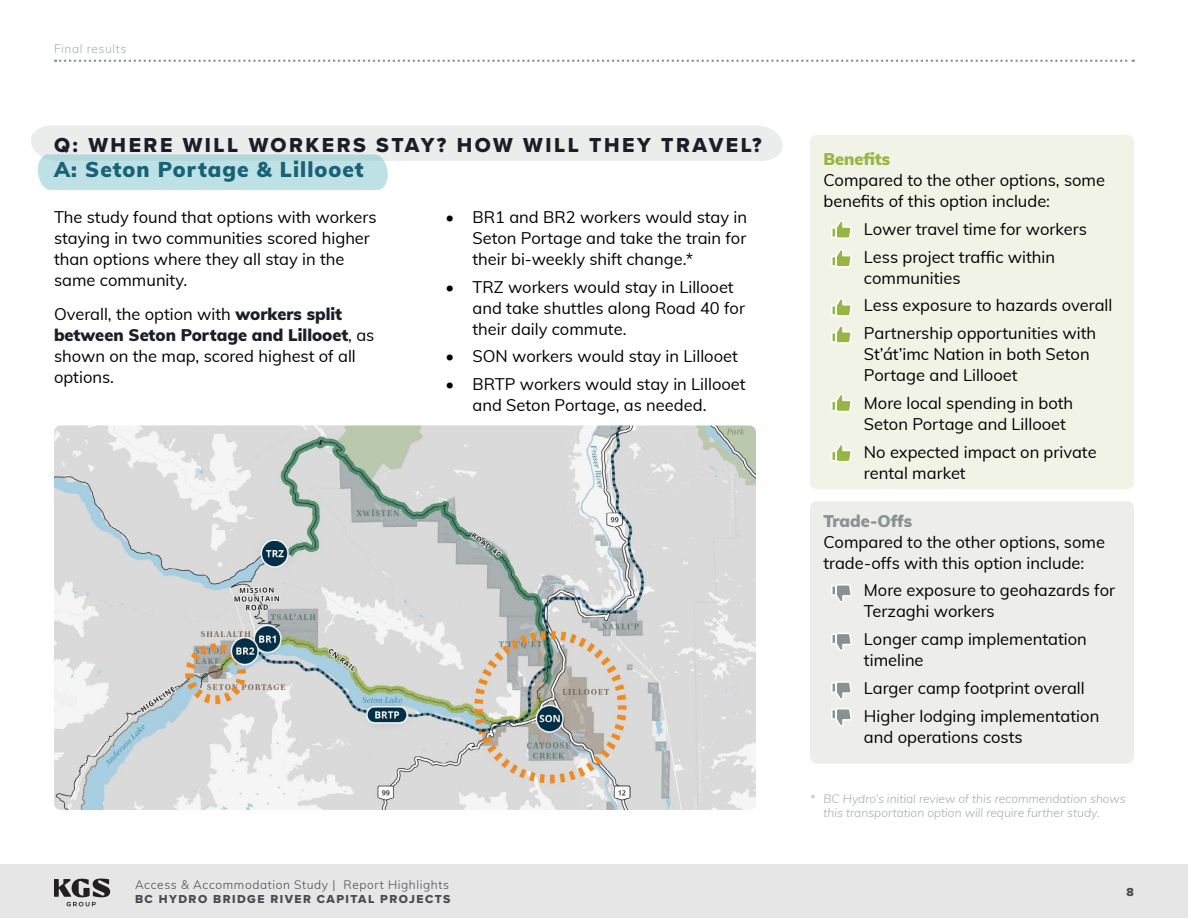
<style>
.page{position:relative;width:1188px;height:918px;background:#fff}
.page>*{position:absolute;margin:0;border:0;box-sizing:border-box;transform-origin:0 0}
.t1{font:21px "Proxima Nova Extrabld";letter-spacing:.12em;color:#1b1e29}
.t2{font:900 21px "Muli";letter-spacing:.05em;color:#196177}
.t3{font:16.5px/21px "Muli";color:#000}
.t4{font:900 16.5px "Muli";letter-spacing:-.005em;color:#889391}
.t5{font:900 16.5px "Muli";color:#97b542}
.t6{font:italic 300 12px/14.4px "Muli";color:#a5adab}
.t7{font:300 12px "Muli";letter-spacing:.05em;color:#4b4a53}
.t8{font:12px "Proxima Nova Extrabld";letter-spacing:.12em;color:#4b4a53}
.t9{font:300 12px "Muli";letter-spacing:.05em;color:#a5adab}
.s1{font-weight:900;color:#1b1e29}
</style>
<div class="page">
<div style="left:810px;top:501px;width:324px;height:263px;background:#ededec;border-radius:7px"></div>
<div style="left:810px;top:135px;width:324px;height:354px;background:#f1f3e6;border-radius:7px"></div>
<div style="left:0;top:864px;width:1188px;height:54px;background:#e6e6e6"></div>
<svg style="left:54px;top:878px;width:56px;height:28px"></svg>
<svg style="left:31px;top:125px;width:752px;height:65px"></svg>
<img style="left:54px;top:426px;width:702px;height:384px">
<svg style="left:831px;top:220px;width:21px;height:19px"></svg>
<svg style="left:831px;top:584px;width:21px;height:19px"></svg>
<svg style="left:831px;top:633px;width:21px;height:18px"></svg>
<svg style="left:831px;top:681px;width:21px;height:19px"></svg>
<svg style="left:831px;top:708px;width:21px;height:18px"></svg>
<svg style="left:831px;top:249px;width:21px;height:19px"></svg>
<svg style="left:831px;top:298px;width:21px;height:19px"></svg>
<svg style="left:831px;top:325px;width:21px;height:19px"></svg>
<svg style="left:831px;top:394px;width:21px;height:18px"></svg>
<svg style="left:831px;top:444px;width:21px;height:18px"></svg>
<svg style="left:55px;top:60px;width:1079px;height:2px"></svg>
<p class="t9" style="left:54px;top:40px;width:74px">Final results</p>
<p class="t1" style="left:54px;top:129px;width:709px">Q: WHERE WILL WORKERS STAY? HOW WILL THEY TRAVEL?</p>
<p class="t2" style="left:54px;top:154px;width:311px">A: Seton Portage &amp; Lillooet</p>
<p class="t3" style="left:54px;top:206px;width:324px">The study found that options with workers staying in two communities scored higher than options where they all stay in the same community.</p>
<p class="t3" style="left:54px;top:303px;width:322px">Overall, the option with <span class="s1">workers split between Seton Portage and Lillooet</span>, as shown on the map, scored highest of all options.</p>
<p class="t3" style="left:472px;top:206px;width:276px;text-align:justify;text-indent:-27px">• BR1 and BR2 workers would stay in Seton Portage and take the train for their bi-weekly shift change.*</p>
<p class="t3" style="left:472px;top:275px;width:274px;text-indent:-27px">• TRZ workers would stay in Lillooet and take shuttles along Road 40 for their daily commute.</p>
<p class="t3" style="left:446px;top:345px;width:294px">• SON workers would stay in Lillooet</p>
<p class="t3" style="left:472px;top:373px;width:275px;text-indent:-27px">• BRTP workers would stay in Lillooet and Seton Portage, as needed.</p>
<p class="t7" style="left:135px;top:876px;width:315px">Access &amp; Accommodation Study | Report Highlights</p>
<p class="t8" style="left:135px;top:890px;width:317px">BC HYDRO BRIDGE RIVER CAPITAL PROJECTS</p>
<p class="t5" style="left:823px;top:147px;width:68px">Benefits</p>
<p class="t3" style="left:823px;top:169px;width:283px">Compared to the other options, some benefits of this option include:</p>
<p class="t3" style="left:837px;top:218px;width:251px">• Lower travel time for workers</p>
<p class="t3" style="left:864px;top:245px;width:193px;text-indent:-27px">• Less project traffic within communities</p>
<p class="t3" style="left:837px;top:294px;width:277px">• Less exposure to hazards overall</p>
<p class="t3" style="left:864px;top:322px;width:234px;text-indent:-27px">• Partnership opportunities with<br>St’át’imc Nation in both Seton<br>Portage and Lillooet</p>
<p class="t3" style="left:864px;top:392px;width:211px;text-indent:-27px">• More local spending in both<br>Seton Portage and Lillooet</p>
<p class="t3" style="left:864px;top:440px;width:234px;text-indent:-27px">• No expected impact on private rental market</p>
<p class="t4" style="left:823px;top:509px;width:90px">Trade-Offs</p>
<p class="t3" style="left:823px;top:530px;width:283px">Compared to the other options, some trade-offs with this option include:</p>
<p class="t3" style="left:864px;top:579px;width:253px;text-indent:-27px">• More exposure to geohazards for<br>Terzaghi workers</p>
<p class="t3" style="left:864px;top:628px;width:224px;text-indent:-27px">• Longer camp implementation timeline</p>
<p class="t3" style="left:837px;top:677px;width:249px">• Larger camp footprint overall</p>
<p class="t3" style="left:864px;top:704px;width:237px;text-indent:-27px">• Higher lodging implementation and operations costs</p>
<p class="t6" style="left:824px;top:791px;width:304px;text-indent:-14px">* BC Hydro’s initial review of this recommendation shows this transportation option will require further study.</p>
<p class="t8" style="left:1127px;top:883px;width:9px">8</p>
</div>
